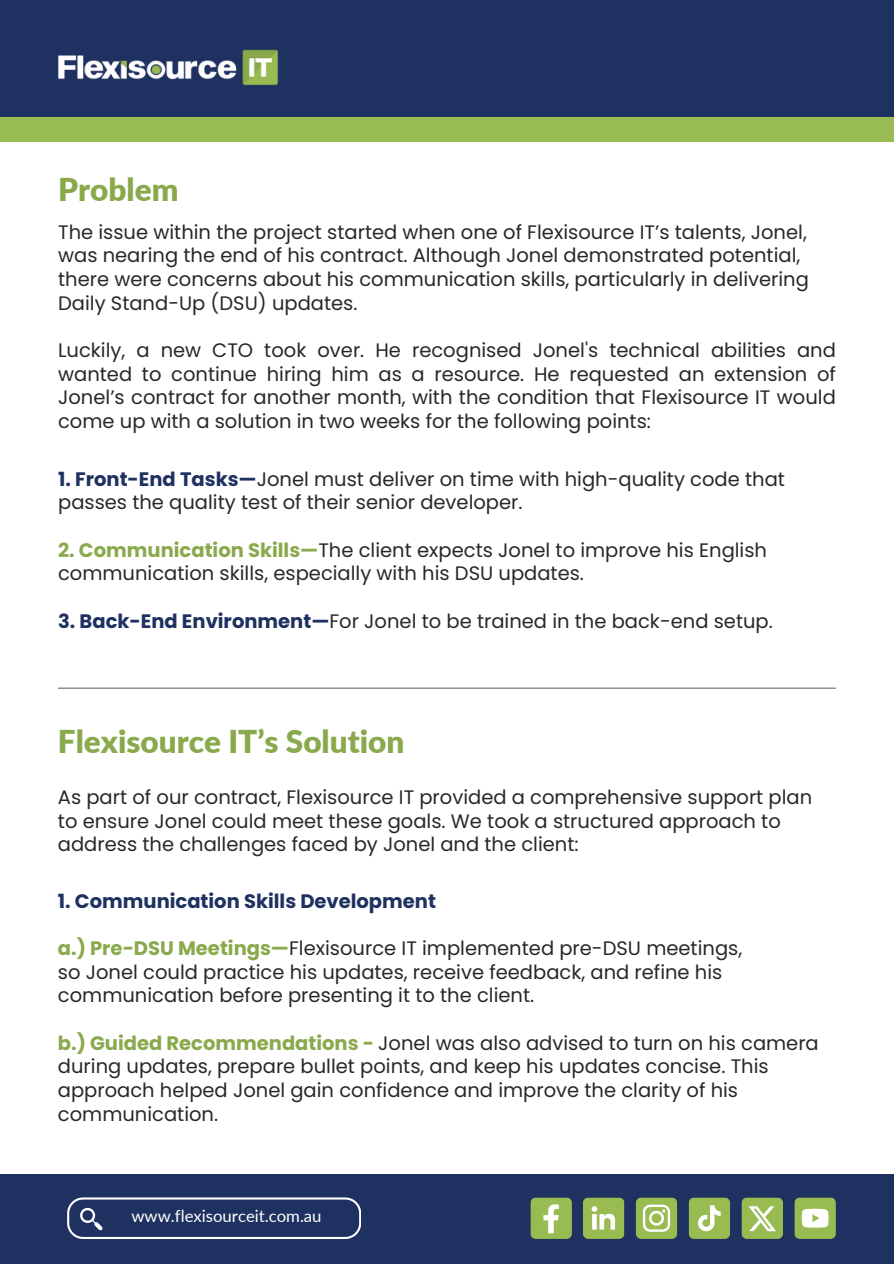
<style>
.page{position:relative;width:894px;height:1264px;background:#fff}
.page>*{position:absolute;margin:0;border:0;box-sizing:border-box;transform-origin:0 0}
.t1{font:900 31.5px "Lato";color:#8aa94c}
.t2{font:19.5px/23.7px "Poppins";color:#272828}
.t3{font:700 19.5px "Poppins";color:#1f3160}
.t4{font:16.65px "Lato";color:#fff}
.s1{font-weight:700;color:#1f3160}
.s2{font-weight:700;color:#8aa94c}
</style>
<div class="page">
<div style="left:0;top:0;width:893px;height:130px;background:#1f3160"></div>
<div style="left:0;top:118px;width:893px;height:24px;background:#98bb52"></div>
<img style="left:58px;top:49px;width:220px;height:36px">
<div style="left:0;top:1174px;width:893px;height:89px;background:#1f3160"></div>
<svg style="left:67px;top:1197px;width:294px;height:41px"></svg>
<svg style="left:530px;top:1197px;width:41px;height:41px;background:#a1be69"></svg>
<svg style="left:636px;top:1197px;width:41px;height:41px;background:#a7c372"></svg>
<svg style="left:583px;top:1197px;width:41px;height:41px;background:#a4c16d"></svg>
<svg style="left:741px;top:1197px;width:41px;height:41px;background:#a2bf6c"></svg>
<svg style="left:688px;top:1197px;width:42px;height:41px;background:#a0be6a"></svg>
<svg style="left:794px;top:1197px;width:41px;height:41px;background:#aec780"></svg>
<hr style="left:58px;top:687px;width:777px;height:1px;background:#000">
<h1 class="t1" style="left:58px;top:166px;width:122px">Problem</h1>
<p class="t2" style="left:58px;top:220px;width:752px">The issue within the project started when one of Flexisource IT’s talents, Jonel, was nearing the end of his contract. Although Jonel demonstrated potential, there were concerns about his communication skills, particularly in delivering Daily Stand-Up (DSU) updates.</p>
<p class="t2" style="left:58px;top:338px;width:779px;text-align:justify">Luckily, a new CTO took over. He recognised Jonel's technical abilities and wanted to continue hiring him as a resource. He requested an extension of Jonel’s contract for another month, with the condition that Flexisource IT would come up with a solution in two weeks for the following points:</p>
<p class="t2" style="left:58px;top:467px;width:728px"><span class="s1">1. Front-End Tasks—</span>Jonel must deliver on time with high-quality code that passes the quality test of their senior developer.</p>
<p class="t2" style="left:58px;top:538px;width:710px"><span class="s2">2. Communication Skills—</span>The client expects Jonel to improve his English communication skills, especially with his DSU updates.</p>
<p class="t2" style="left:58px;top:609px;width:716px"><span class="s1">3. Back-End Environment—</span>For Jonel to be trained in the back-end setup.</p>
<h1 class="t1" style="left:58px;top:717px;width:348px">Flexisource IT’s Solution</h1>
<p class="t2" style="left:58px;top:785px;width:755px">As part of our contract, Flexisource IT provided a comprehensive support plan to ensure Jonel could meet these goals. We took a structured approach to address the challenges faced by Jonel and the client:</p>
<p class="t3" style="left:58px;top:889px;width:379px">1. Communication Skills Development</p>
<p class="t2" style="left:58px;top:936px;width:685px"><span class="s2">a.) Pre-DSU Meetings—</span>Flexisource IT implemented pre-DSU meetings, so Jonel could practice his updates, receive feedback, and refine his communication before presenting it to the client.</p>
<p class="t2" style="left:58px;top:1031px;width:762px"><span class="s2">b.) Guided Recommendations -</span> Jonel was also advised to turn on his camera during updates, prepare bullet points, and keep his updates concise. This approach helped Jonel gain confidence and improve the clarity of his communication.</p>
<p class="t4" style="left:131px;top:1203px;width:191px">www.flexisourceit.com.au</p>
</div>
